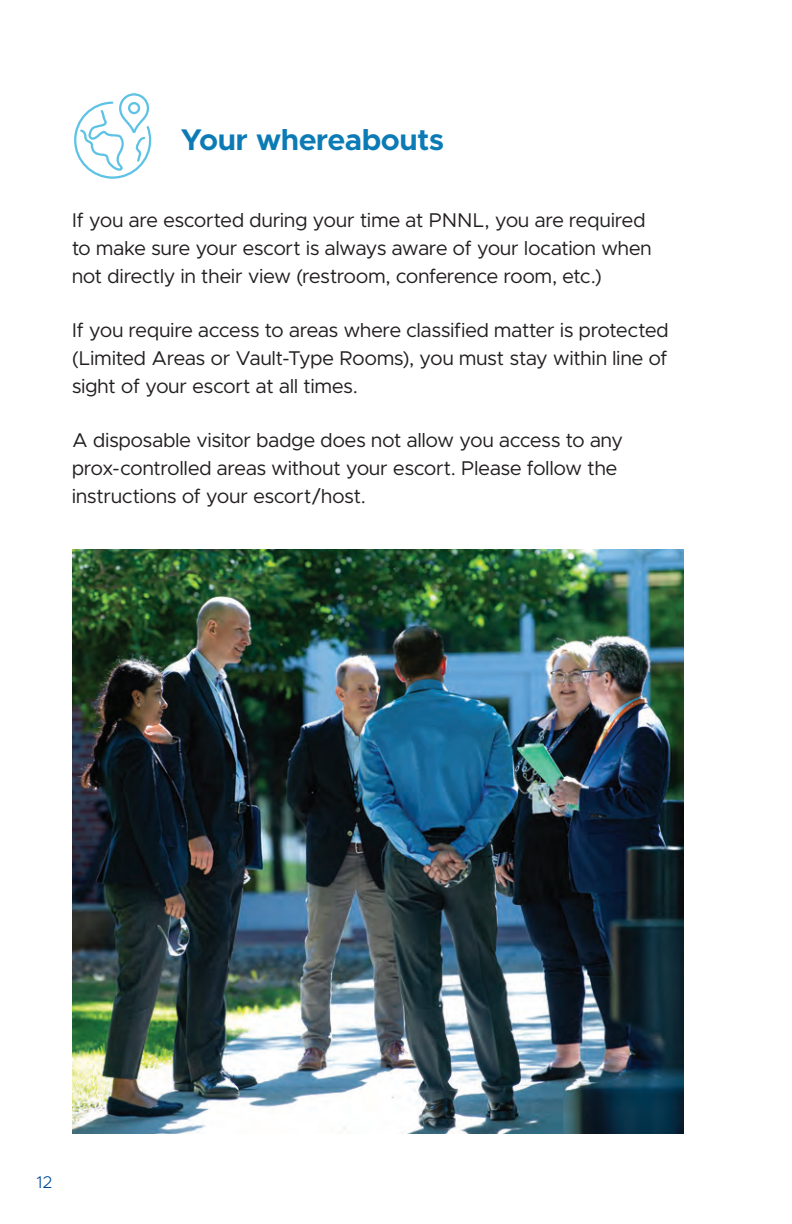
<style>
.page{position:relative;width:792px;height:1224px;background:#fff}
.page>*{position:absolute;margin:0;border:0;box-sizing:border-box;transform-origin:0 0}
.t1{font:700 30px "Metropolis";color:#0c7bb5}
.t2{font:20px/28px "Metropolis";letter-spacing:.01em;color:#231f20}
.t3{font:300 17px "Metropolis";color:#014c98}
</style>
<div class="page">
<svg style="left:74px;top:93px;width:78px;height:86px"></svg>
<div style="left:128px;top:102px;width:12px;height:12px;border:2px solid #5ec2e5;border-radius:50%"></div>
<img style="left:72px;top:549px;width:612px;height:585px">
<h1 class="t1" style="left:180px;top:121px;width:265px">Your whereabouts</h1>
<p class="t2" style="left:72px;top:206px;width:581px">If you are escorted during your time at PNNL, you are required to make sure your escort is always aware of your location when not directly in their view (restroom, conference room, etc.)</p>
<p class="t2" style="left:72px;top:316px;width:598px;text-align:justify">If you require access to areas where classified matter is protected (Limited Areas or Vault-Type Rooms), you must stay within line of sight of your escort at all times.</p>
<p class="t2" style="left:72px;top:426px;width:552px">A disposable visitor badge does not allow you access to any prox-controlled areas without your escort. Please follow the instructions of your escort/host.</p>
<p class="t3" style="left:36px;top:1172px;width:18px">12</p>
</div>
